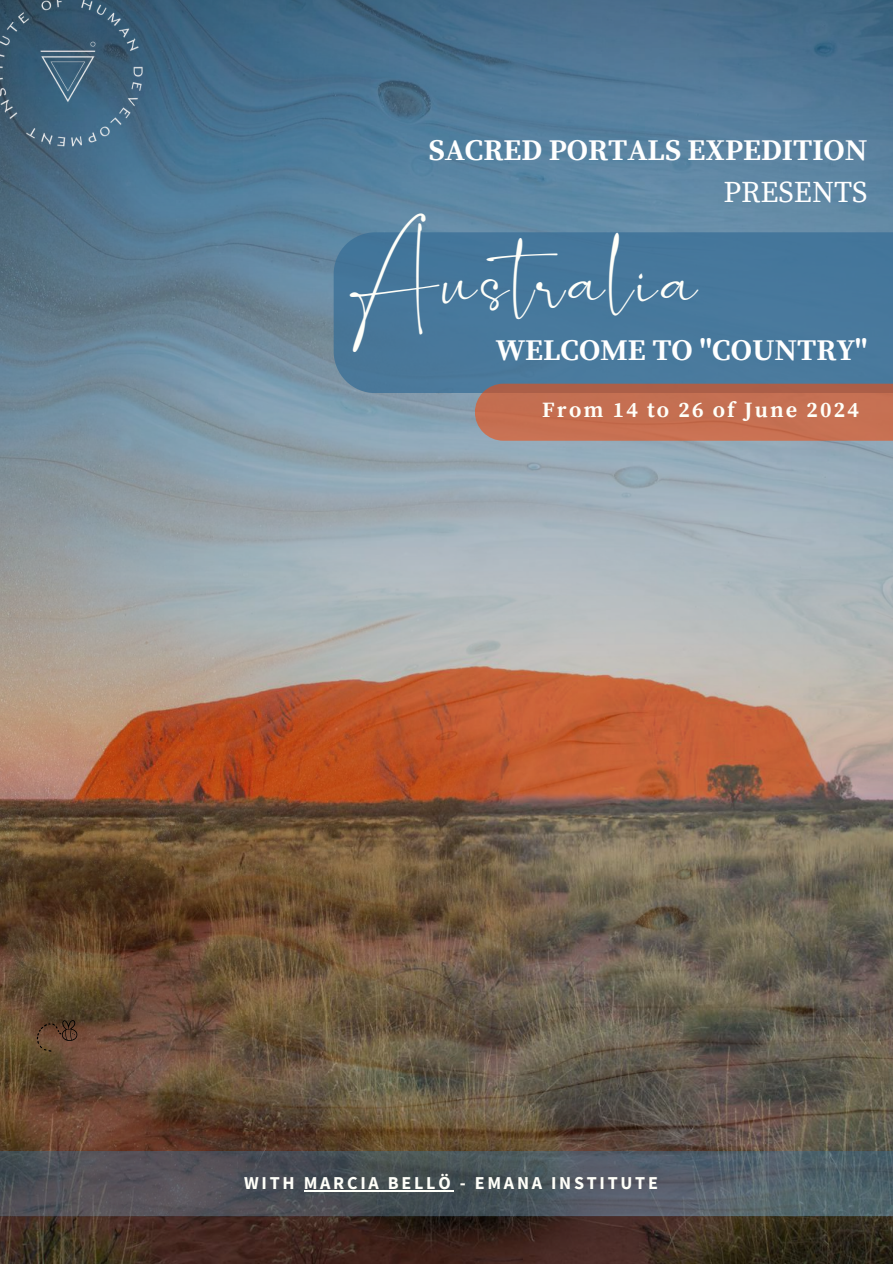
<style>
.page{position:relative;width:893px;height:1264px;background:#fff}
.page>*{position:absolute;margin:0;border:0;box-sizing:border-box;transform-origin:0 0}
.t1{font:44.1px "Romantically Free For Personal";letter-spacing:.1em;color:#fffff9}
.t2{font:700 30px "Source Serif Pro";color:#fff}
.t3{font:30px "Source Serif Pro";color:#fff}
.t4{font:700 21.75px "Source Serif Pro";letter-spacing:.1em;color:#fffff9}
.t5{font:700 18.15px "Source Sans Pro";letter-spacing:.15em;color:#fffff9}
</style>
<div class="page">
<img style="left:0;top:0;width:892px;height:1263px">
<svg style="left:37px;top:1020px;width:40px;height:31px"></svg>
<div style="left:333px;top:232px;width:559px;height:161px;background:#47789c"></div>
<svg style="left:475px;top:383px;width:417px;height:58px;background:#be6e52"></svg>
<img style="left:0;top:0;width:152px;height:149px">
<svg style="left:0;top:1150px;width:892px;height:66px;background:#50565d"></svg>
<hr style="left:304px;top:1190px;width:149px;height:1px;background:#fffff9">
<p class="t2" style="left:428px;top:132px;width:440px">SACRED PORTALS EXPEDITION</p>
<p class="t3" style="left:723px;top:174px;width:146px">PRESENTS</p>
<h1 class="t1" style="left:353px;top:256px;width:345px">Australia</h1>
<p class="t2" style="left:495px;top:333px;width:373px">WELCOME TO "COUNTRY"</p>
<p class="t4" style="left:542px;top:397px;width:318px">From 14 to 26 of June 2024</p>
<p class="t5" style="left:244px;top:1171px;width:415px">WITH MARCIA BELLÖ - EMANA INSTITUTE</p>
</div>
